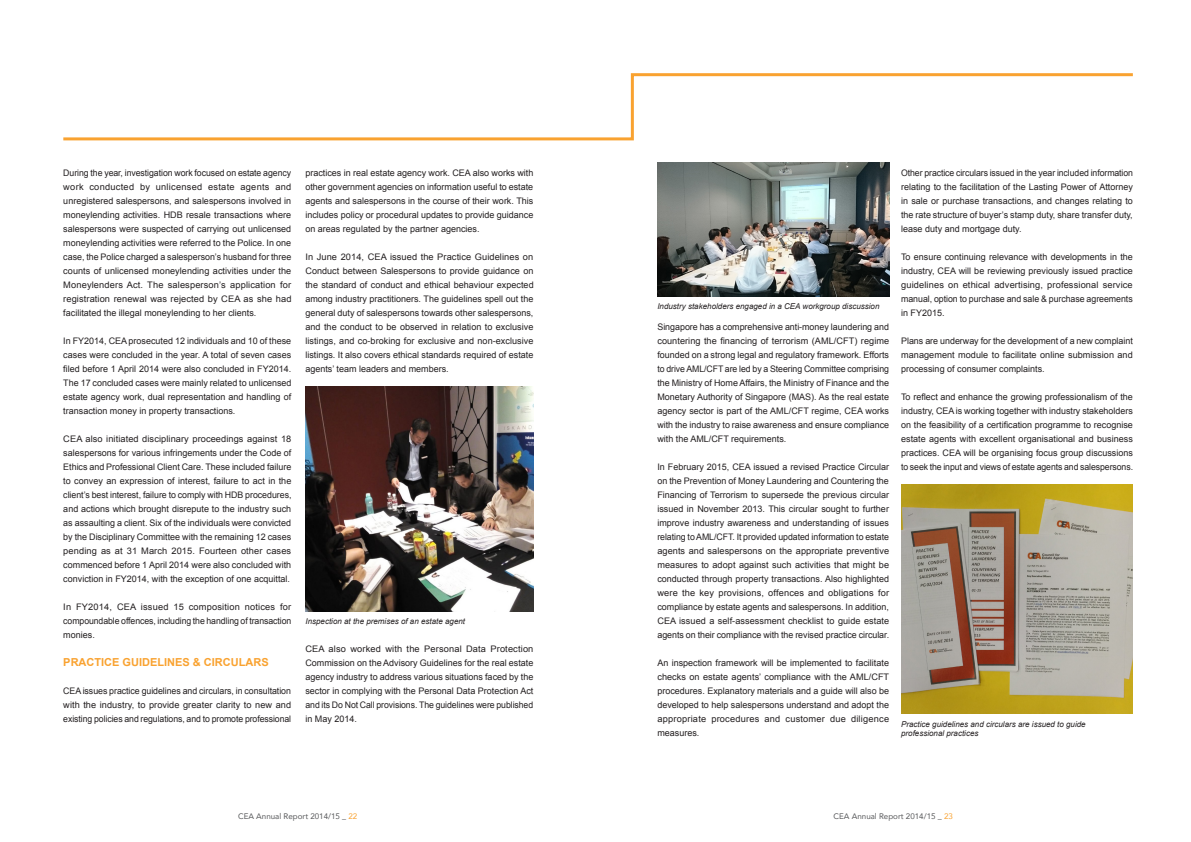
<style>
.page{position:relative;width:1191px;height:842px;background:#fff}
.page>*{position:absolute;margin:0;border:0;box-sizing:border-box;transform-origin:0 0}
.t1{font:700 11px "Arial";color:#f9a230}
.t2{font:9px/14px "Arial";color:#231f20;text-align:justify}
.t3{font:italic 8px/9.6px "Arial";color:#231f20}
.t4{font:8px "Avenir";color:#57585a}
.s1{color:#f9a230}
</style>
<div class="page">
<img style="left:306px;top:386px;width:227px;height:225px">
<svg style="left:63px;top:73px;width:1070px;height:68px"></svg>
<img style="left:657px;top:162px;width:232px;height:134px">
<img style="left:901px;top:484px;width:231px;height:230px">
<p class="t2" style="left:63px;top:166px;width:230px">During the year, investigation work focused on estate agency work conducted by unlicensed estate agents and unregistered salespersons, and salespersons involved in moneylending activities. HDB resale transactions where salespersons were suspected of carrying out unlicensed moneylending activities were referred to the Police. In one case, the Police charged a salesperson’s husband for three counts of unlicensed moneylending activities under the Moneylenders Act. The salesperson’s application for registration renewal was rejected by CEA as she had facilitated the illegal moneylending to her clients.</p>
<p class="t2" style="left:63px;top:334px;width:230px">In FY2014, CEA prosecuted 12 individuals and 10 of these cases were concluded in the year. A total of seven cases filed before 1 April 2014 were also concluded in FY2014.<br>The 17 concluded cases were mainly related to unlicensed estate agency work, dual representation and handling of transaction money in property transactions.</p>
<p class="t2" style="left:63px;top:432px;width:230px">CEA also initiated disciplinary proceedings against 18 salespersons for various infringements under the Code of Ethics and Professional Client Care. These included failure to convey an expression of interest, failure to act in the client’s best interest, failure to comply with HDB procedures, and actions which brought disrepute to the industry such as assaulting a client. Six of the individuals were convicted by the Disciplinary Committee with the remaining 12 cases pending as at 31 March 2015. Fourteen other cases commenced before 1 April 2014 were also concluded with conviction in FY2014, with the exception of one acquittal.</p>
<p class="t2" style="left:63px;top:600px;width:229px">In FY2014, CEA issued 15 composition notices for compoundable offences, including the handling of transaction monies.</p>
<p class="t1" style="left:63px;top:656px;width:207px">PRACTICE GUIDELINES &amp; CIRCULARS</p>
<p class="t2" style="left:63px;top:684px;width:229px">CEA issues practice guidelines and circulars, in consultation with the industry, to provide greater clarity to new and existing policies and regulations, and to promote professional</p>
<p class="t2" style="left:305px;top:166px;width:229px">practices in real estate agency work. CEA also works with other government agencies on information useful to estate agents and salespersons in the course of their work. This includes policy or procedural updates to provide guidance on areas regulated by the partner agencies.</p>
<p class="t2" style="left:305px;top:250px;width:230px">In June 2014, CEA issued the Practice Guidelines on Conduct between Salespersons to provide guidance on the standard of conduct and ethical behaviour expected among industry practitioners. The guidelines spell out the general duty of salespersons towards other salespersons, and the conduct to be observed in relation to exclusive listings, and co-broking for exclusive and non-exclusive listings. It also covers ethical standards required of estate agents’ team leaders and members.</p>
<p class="t3" style="left:305px;top:616px;width:161px">Inspection at the premises of an estate agent</p>
<p class="t2" style="left:305px;top:642px;width:229px">CEA also worked with the Personal Data Protection Commission on the Advisory Guidelines for the real estate agency industry to address various situations faced by the sector in complying with the Personal Data Protection Act and its Do Not Call provisions. The guidelines were published in May 2014.</p>
<p class="t3" style="left:657px;top:301px;width:224px">Industry stakeholders engaged in a CEA workgroup discussion</p>
<p class="t2" style="left:657px;top:320px;width:233px">Singapore has a comprehensive anti-money laundering and countering the financing of terrorism (AML/CFT) regime founded on a strong legal and regulatory framework. Efforts to drive AML/CFT are led by a Steering Committee comprising the Ministry of Home Affairs, the Ministry of Finance and the Monetary Authority of Singapore (MAS). As the real estate agency sector is part of the AML/CFT regime, CEA works with the industry to raise awareness and ensure compliance with the AML/CFT requirements.</p>
<p class="t2" style="left:657px;top:460px;width:233px">In February 2015, CEA issued a revised Practice Circular on the Prevention of Money Laundering and Countering the Financing of Terrorism to supersede the previous circular issued in November 2013. This circular sought to further improve industry awareness and understanding of issues relating to AML/CFT. It provided updated information to estate agents and salespersons on the appropriate preventive measures to adopt against such activities that might be conducted through property transactions. Also highlighted were the key provisions, offences and obligations for compliance by estate agents and salespersons. In addition, CEA issued a self-assessment checklist to guide estate agents on their compliance with the revised practice circular.</p>
<p class="t2" style="left:657px;top:656px;width:233px">An inspection framework will be implemented to facilitate checks on estate agents’ compliance with the AML/CFT procedures. Explanatory materials and a guide will also be developed to help salespersons understand and adopt the appropriate procedures and customer due diligence measures.</p>
<p class="t2" style="left:901px;top:166px;width:233px">Other practice circulars issued in the year included information relating to the facilitation of the Lasting Power of Attorney in sale or purchase transactions, and changes relating to the rate structure of buyer’s stamp duty, share transfer duty, lease duty and mortgage duty.</p>
<p class="t2" style="left:901px;top:250px;width:233px">To ensure continuing relevance with developments in the industry, CEA will be reviewing previously issued practice guidelines on ethical advertising, professional service manual, option to purchase and sale &amp; purchase agreements in FY2015.</p>
<p class="t2" style="left:901px;top:334px;width:233px">Plans are underway for the development of a new complaint management module to facilitate online submission and processing of consumer complaints.</p>
<p class="t2" style="left:901px;top:390px;width:233px">To reflect and enhance the growing professionalism of the industry, CEA is working together with industry stakeholders on the feasibility of a certification programme to recognise estate agents with excellent organisational and business practices. CEA will be organising focus group discussions to seek the input and views of estate agents and salespersons.</p>
<p class="t3" style="left:901px;top:719px;width:186px">Practice guidelines and circulars are issued to guide professional practices</p>
<p class="t4" style="left:238px;top:811px;width:121px">CEA Annual Report 2014/15 _ <span class="s1">22</span></p>
<p class="t4" style="left:833px;top:811px;width:121px">CEA Annual Report 2014/15 _ <span class="s1">23</span></p>
</div>
